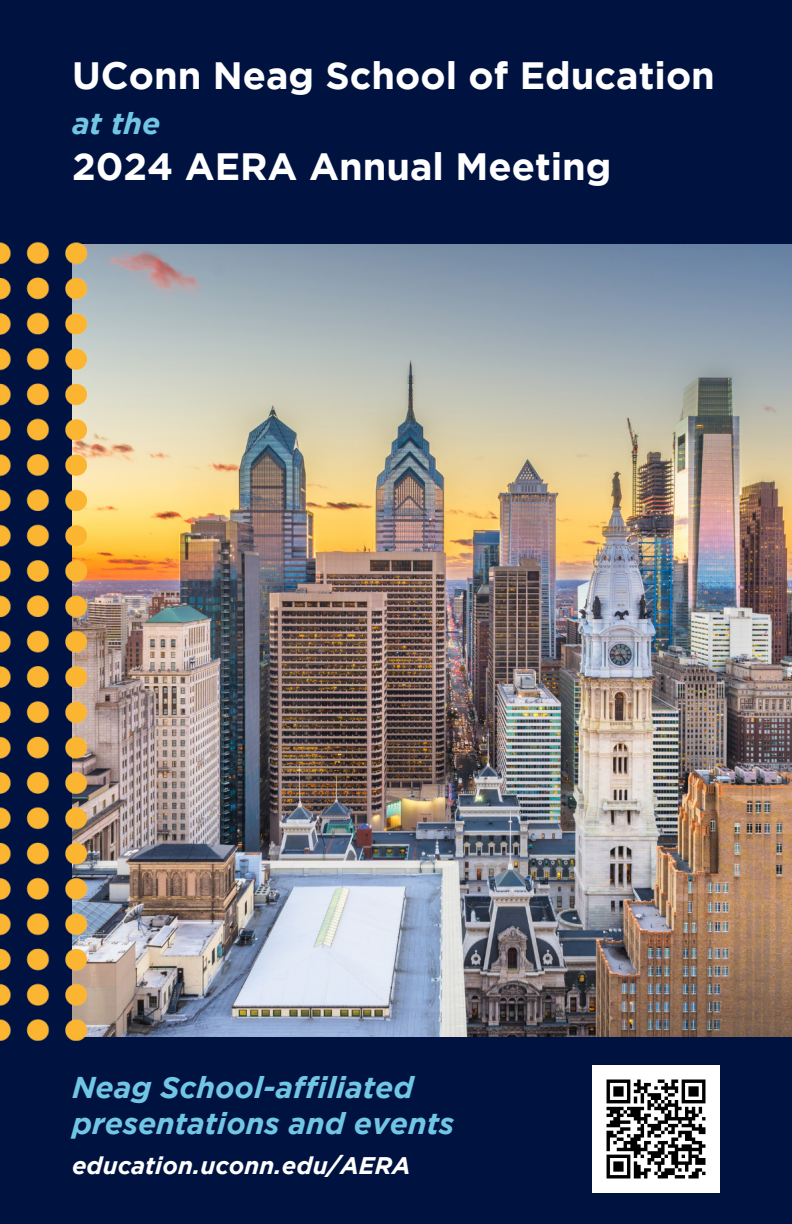
<style>
.page{position:relative;width:792px;height:1224px;background:#001340}
.page>*{position:absolute;margin:0;border:0;box-sizing:border-box;transform-origin:0 0}
.t1{font:700 38px "Gotham";color:#fff}
.t2{font:italic 700 30px "Gotham";color:#72c6e5}
.t3{font:italic 700 24px "Gotham";color:#fff}
</style>
<div class="page">
<img style="left:91px;top:245px;width:701px;height:792px">
<img style="left:593px;top:1066px;width:127px;height:127px">
<img style="left:0;top:242px;width:91px;height:799px">
<p class="t1" style="left:72px;top:53px;width:644px">UConn Neag School of Education</p>
<p class="t2" style="left:72px;top:106px;width:90px">at the</p>
<p class="t1" style="left:72px;top:144px;width:541px">2024 AERA Annual Meeting</p>
<p class="t2" style="left:72px;top:1070px;width:343px">Neag School-affiliated</p>
<p class="t2" style="left:72px;top:1106px;width:384px">presentations and events</p>
<p class="t3" style="left:72px;top:1151px;width:340px">education.uconn.edu/AERA</p>
</div>
